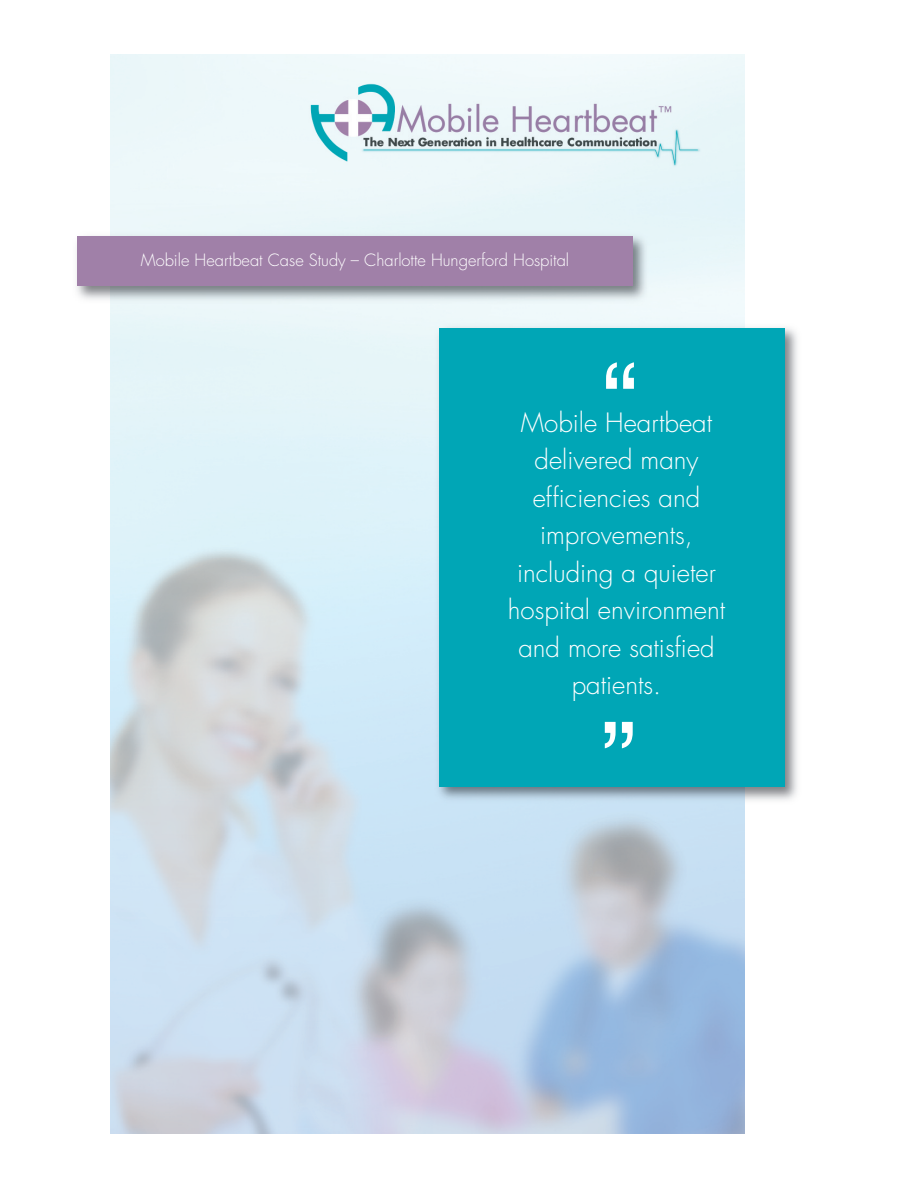
<style>
.page{position:relative;width:918px;height:1188px;background:#fff}
.page>*{position:absolute;margin:0;border:0;box-sizing:border-box;transform-origin:0 0}
.t1{font:103.65px "Helvetica";color:#fff}
.t2{font:300 25.95px/37.5px "Futura";color:#fff;text-align:center}
.t3{font:300 16.5px "Futura";color:#fff}
</style>
<div class="page">
<img style="left:110px;top:54px;width:635px;height:1080px">
<img style="left:433px;top:321px;width:364px;height:485px">
<div style="left:440px;top:328px;width:345px;height:459px;background:#00a6b6"></div>
<img style="left:76px;top:230px;width:576px;height:75px">
<div style="left:77px;top:236px;width:556px;height:50px;background:#a080a8"></div>
<p class="t3" style="left:141px;top:252px;width:430px">Mobile Heartbeat Case Study – Charlotte Hungerford Hospital</p>
<h1 class="t1" style="left:602px;top:363px;width:36px">“</h1>
<p class="t2" style="left:521px;top:406px;width:193px">Mobile Heartbeat</p>
<p class="t2" style="left:508px;top:443px;width:219px">delivered many efficiencies and improvements, including a quieter hospital environment and more satisfied patients.</p>
<h1 class="t1" style="left:602px;top:722px;width:36px">”</h1>
</div>
